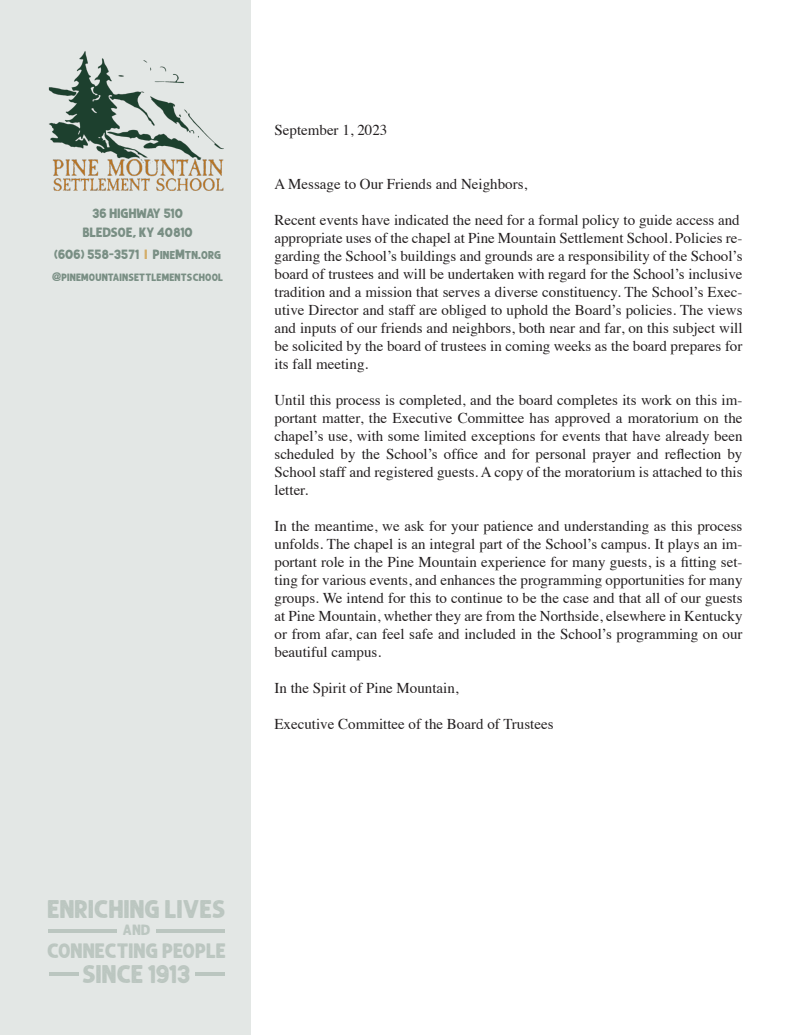
<style>
.page{position:relative;width:810px;height:1035px;background:#fff}
.page>*{position:absolute;margin:0;border:0;box-sizing:border-box;transform-origin:0 0}
.t1{font:23.75px "Balbeer Rustic";color:#bbc6c0}
.t2{font:19.38px "Balbeer Rustic";color:#bbc6c0}
.t3{font:16.25px "Balbeer Rustic";color:#bbc6c0}
.t4{font:15px/18px "Times";color:#231f20;text-align:justify}
.t5{font:12.5px/22.5px "Balbeer Rustic";color:#778d82;text-align:center}
.t6{font:11.5px "Balbeer Rustic";color:#778d82}
.s1{color:#d3ac66}
</style>
<div class="page">
<div style="left:0;top:0;width:250px;height:1035px;background:#e3e7e5"></div>
<img style="left:48px;top:51px;width:176px;height:140px">
<hr style="left:49px;top:929px;width:68px;height:4px;background:#bbc6c0">
<hr style="left:49px;top:972px;width:176px;height:4px;background:#bbc6c0">
<div style="left:80px;top:969px;width:115px;height:10px;background:#e3e7e5"></div>
<hr style="left:156px;top:929px;width:69px;height:4px;background:#bbc6c0">
<p class="t5" style="left:93px;top:202px;width:92px">36 HIGHWAY 510</p>
<p class="t5" style="left:55px;top:221px;width:169px">BLEDSOE, KY 40810<br>(606) 558-3571 <span class="s1">|</span> PineMtn.org</p>
<p class="t6" style="left:53px;top:269px;width:173px">@pinemountainsettlementschool</p>
<p class="t4" style="left:275px;top:119px;width:114px">September 1, 2023</p>
<p class="t4" style="left:275px;top:173px;width:254px">A Message to Our Friends and Neighbors,</p>
<p class="t4" style="left:275px;top:209px;width:467px">Recent events have indicated the need for a formal policy to guide access and</p>
<p class="t4" style="left:275px;top:227px;width:470px">appropriate uses of the chapel at Pine Mountain Settlement School. Policies re&shy;garding the School’s buildings and grounds are a responsibility of the School’s board of trustees and will be undertaken with regard for the School’s inclusive tradition and a mission that serves a diverse constituency. The School’s Exec&shy;utive Director and staff are obliged to uphold the Board’s policies. The views and inputs of our friends and neighbors, both near and far, on this subject will be solicited by the board of trustees in coming weeks as the board prepares for its fall meeting.</p>
<p class="t4" style="left:275px;top:389px;width:470px">Until this process is completed, and the board completes its work on this im&shy;portant matter, the Executive Committee has approved a moratorium on the chapel’s use, with some limited exceptions for events that have already been scheduled by the School’s office and for personal prayer and reflection by School staff and registered guests. A copy of the moratorium is attached to this letter.</p>
<p class="t4" style="left:275px;top:515px;width:470px">In the meantime, we ask for your patience and understanding as this process unfolds. The chapel is an integral part of the School’s campus. It plays an im&shy;portant role in the Pine Mountain experience for many guests, is a fitting set&shy;ting for various events, and enhances the programming opportunities for many groups. We intend for this to continue to be the case and that all of our guests at Pine Mountain, whether they are from the Northside, elsewhere in Kentucky or from afar, can feel safe and included in the School’s programming on our beautiful campus.</p>
<p class="t4" style="left:275px;top:677px;width:186px">In the Spirit of Pine Mountain,</p>
<p class="t4" style="left:275px;top:713px;width:281px">Executive Committee of the Board of Trustees</p>
<p class="t1" style="left:48px;top:894px;width:180px">ENRICHING LIVES</p>
<p class="t3" style="left:123px;top:919px;width:29px">and</p>
<p class="t2" style="left:48px;top:938px;width:180px">CONNECTING PEOPLE</p>
<p class="t1" style="left:83px;top:959px;width:110px">SINCE 1913</p>
</div>
